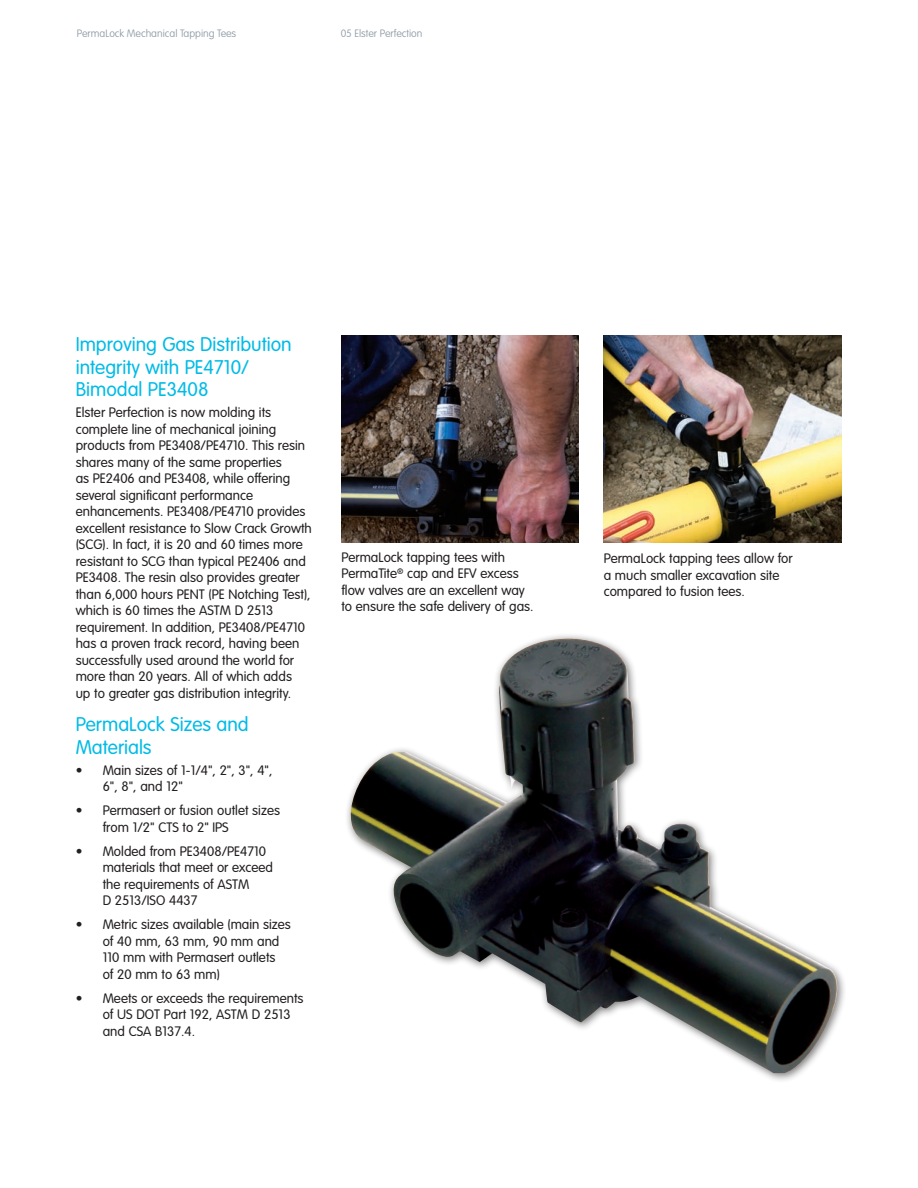
<style>
.page{position:relative;width:918px;height:1188px;background:#fff}
.page>*{position:absolute;margin:0;border:0;box-sizing:border-box;transform-origin:0 0}
.t1{font:300 19.5px/22.5px "VAG Rounded";color:#00bbe7}
.t2{font:300 13.5px/16.5px "VAG Rounded";color:#231f20}
.t3{font:100 10.5px "VAG Rounded";color:#909da7}
</style>
<div class="page">
<img style="left:347px;top:638px;width:491px;height:435px">
<img style="left:341px;top:335px;width:238px;height:207px">
<img style="left:603px;top:336px;width:238px;height:207px">
<p class="t3" style="left:77px;top:27px;width:161px">PermaLock Mechanical Tapping Tees</p>
<p class="t3" style="left:341px;top:27px;width:83px">05 Elster Perfection</p>
<p class="t1" style="left:76px;top:333px;width:218px">Improving Gas Distribution integrity with PE4710/<br>Bimodal PE3408</p>
<p class="t2" style="left:76px;top:404px;width:197px">Elster Perfection is now molding its</p>
<p class="t2" style="left:76px;top:421px;width:238px">complete line of mechanical joining products from PE3408/PE4710. This resin shares many of the same properties<br>as PE2406 and PE3408, while offering several significant performance enhancements. PE3408/PE4710 provides excellent resistance to Slow Crack Growth (SCG). In fact, it is 20 and 60 times more resistant to SCG than typical PE2406 and PE3408. The resin also provides greater than 6,000 hours PENT (PE Notching Test), which is 60 times the ASTM D 2513 requirement. In addition, PE3408/PE4710 has a proven track record, having been successfully used around the world for more than 20 years. All of which adds<br>up to greater gas distribution integrity.</p>
<p class="t1" style="left:76px;top:713px;width:174px">PermaLock Sizes and<br>Materials</p>
<p class="t2" style="left:76px;top:762px;width:198px">• Main sizes of 1-1/4", 2", 3", 4",</p>
<p class="t2" style="left:103px;top:778px;width:82px">6", 8", and 12"</p>
<p class="t2" style="left:103px;top:802px;width:179px;text-indent:-27px">• Permasert or fusion outlet sizes from 1/2" CTS to 2" IPS</p>
<p class="t2" style="left:103px;top:843px;width:172px;text-indent:-27px">• Molded from PE3408/PE4710 materials that meet or exceed the requirements of ASTM<br>D 2513/ISO 4437</p>
<p class="t2" style="left:103px;top:916px;width:190px;text-indent:-27px">• Metric sizes available (main sizes of 40 mm, 63 mm, 90 mm and<br>110 mm with Permasert outlets<br>of 20 mm to 63 mm)</p>
<p class="t2" style="left:103px;top:990px;width:202px;text-indent:-27px">• Meets or exceeds the requirements of US DOT Part 192, ASTM D 2513 and CSA B137.4.</p>
<p class="t2" style="left:341px;top:549px;width:194px">PermaLock tapping tees with<br>PermaTite<sup>®</sup> cap and EFV excess flow valves are an excellent way to ensure the safe delivery of gas.</p>
<p class="t2" style="left:604px;top:550px;width:191px">PermaLock tapping tees allow for a much smaller excavation site compared to fusion tees.</p>
</div>
